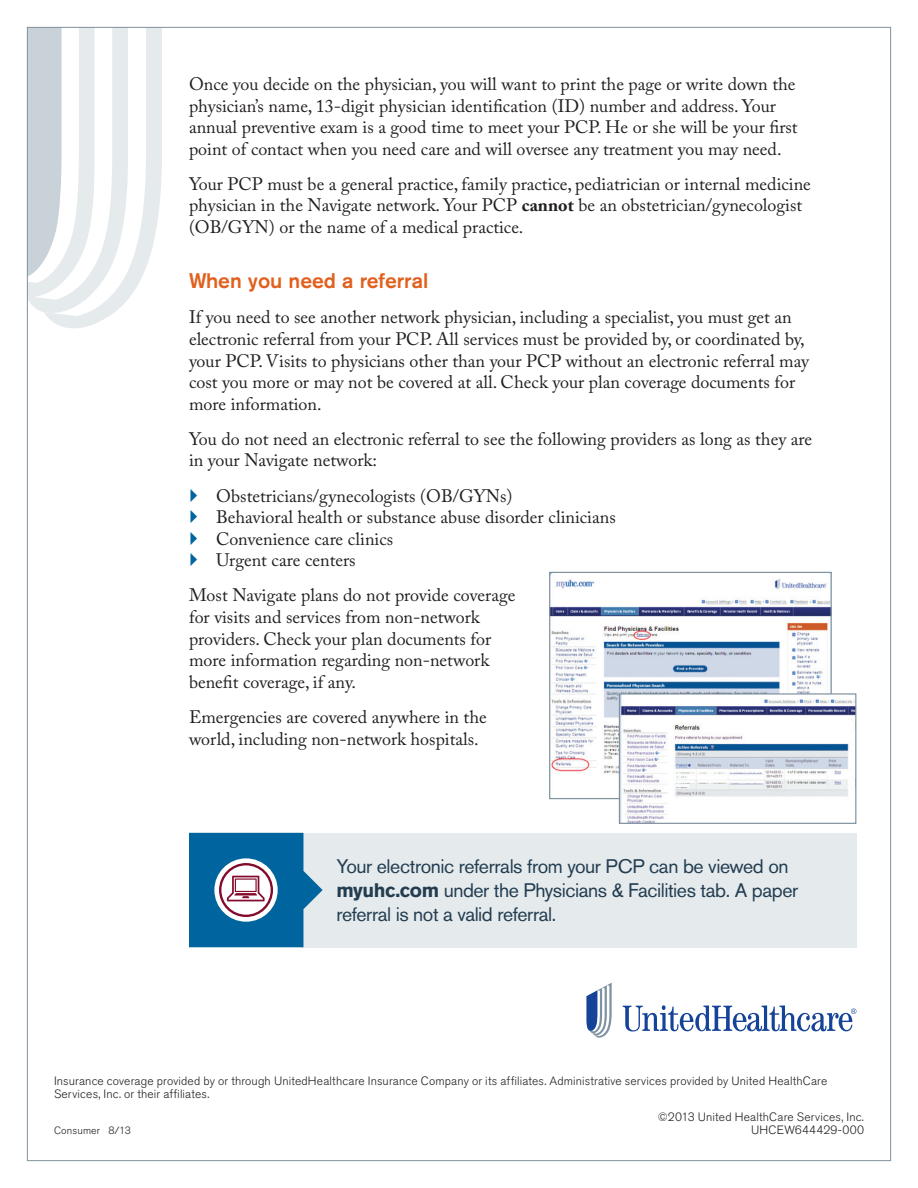
<style>
.page{position:relative;width:918px;height:1188px;background:#fff}
.page>*{position:absolute;margin:0;border:0;box-sizing:border-box;transform-origin:0 0}
.t1{font:500 21px "Akzidenz Grotesk Std";color:#e1601e}
.t2{font:19.5px/24px "Akzidenz Grotesk Std";letter-spacing:-.02em;color:#223d50}
.t3{font:18px/21.6px "Adobe Caslon Pro";color:#231f20}
.t4{font:300 12px/13.5px "Akzidenz Grotesk Std";letter-spacing:.015em;color:#231f20;text-align:right}
.t5{font:300 10.5px "Akzidenz Grotesk Std";letter-spacing:.015em;color:#231f20}
.s1{font-weight:700}
</style>
<div class="page">
<svg style="left:623px;top:1005px;width:233px;height:26px"></svg>
<svg style="left:586px;top:983px;width:26px;height:55px"></svg>
<div style="left:301px;top:833px;width:555px;height:114px;background:#e5eaed"></div>
<svg style="left:189px;top:833px;width:134px;height:114px"></svg>
<svg style="left:29px;top:29px;width:133px;height:300px"></svg>
<img style="left:551px;top:574px;width:279px;height:223px">
<div style="left:549px;top:572px;width:283px;height:227px;border:1px solid #7f929f"></div>
<img style="left:621px;top:695px;width:233px;height:127px">
<div style="left:619px;top:693px;width:237px;height:131px;border:1px solid #7f929f"></div>
<p class="t3" style="left:189px;top:73px;width:610px">Once you decide on the physician, you will want to print the page or write down the physician’s name, 13-digit physician identification (ID) number and address. Your annual preventive exam is a good time to meet your PCP. He or she will be your first point of contact when you need care and will oversee any treatment you may need.</p>
<p class="t3" style="left:189px;top:173px;width:623px">Your PCP must be a general practice, family practice, pediatrician or internal medicine physician in the Navigate network. Your PCP <span class="s1">cannot</span> be an obstetrician/gynecologist (OB/GYN) or the name of a medical practice.</p>
<p class="t1" style="left:189px;top:268px;width:241px">When you need a referral</p>
<p class="t3" style="left:189px;top:306px;width:622px">If you need to see another network physician, including a specialist, you must get an electronic referral from your PCP. All services must be provided by, or coordinated by, your PCP. Visits to physicians other than your PCP without an electronic referral may cost you more or may not be covered at all. Check your plan coverage documents for more information.</p>
<p class="t3" style="left:189px;top:428px;width:625px">You do not need an electronic referral to see the following providers as long as they are in your Navigate network:</p>
<p class="t3" style="left:216px;top:484px;width:401px">Obstetricians/gynecologists (OB/GYNs)<br>Behavioral health or substance abuse disorder clinicians Convenience care clinics<br>Urgent care centers</p>
<p class="t3" style="left:189px;top:584px;width:328px">Most Navigate plans do not provide coverage for visits and services from non-network providers. Check your plan documents for more information regarding non-network benefit coverage, if any.</p>
<p class="t3" style="left:189px;top:706px;width:299px">Emergencies are covered anywhere in the world, including non-network hospitals.</p>
<p class="t2" style="left:336px;top:854px;width:463px">Your electronic referrals from your PCP can be viewed on <span class="s1">myuhc.com</span> under the Physicians &amp; Facilities tab. A paper referral is not a valid referral.</p>
<p class="t4" style="left:54px;top:1074px;width:775px;text-align:left">Insurance coverage provided by or through UnitedHealthcare Insurance Company or its affiliates. Administrative services provided by United HealthCare<br>Services, Inc. or their affiliates.</p>
<p class="t5" style="left:54px;top:1124px;width:78px">Consumer 8/13</p>
<p class="t4" style="left:658px;top:1110px;width:208px">©2013 United HealthCare Services, Inc.<br>UHCEW644429-000</p>
</div>
